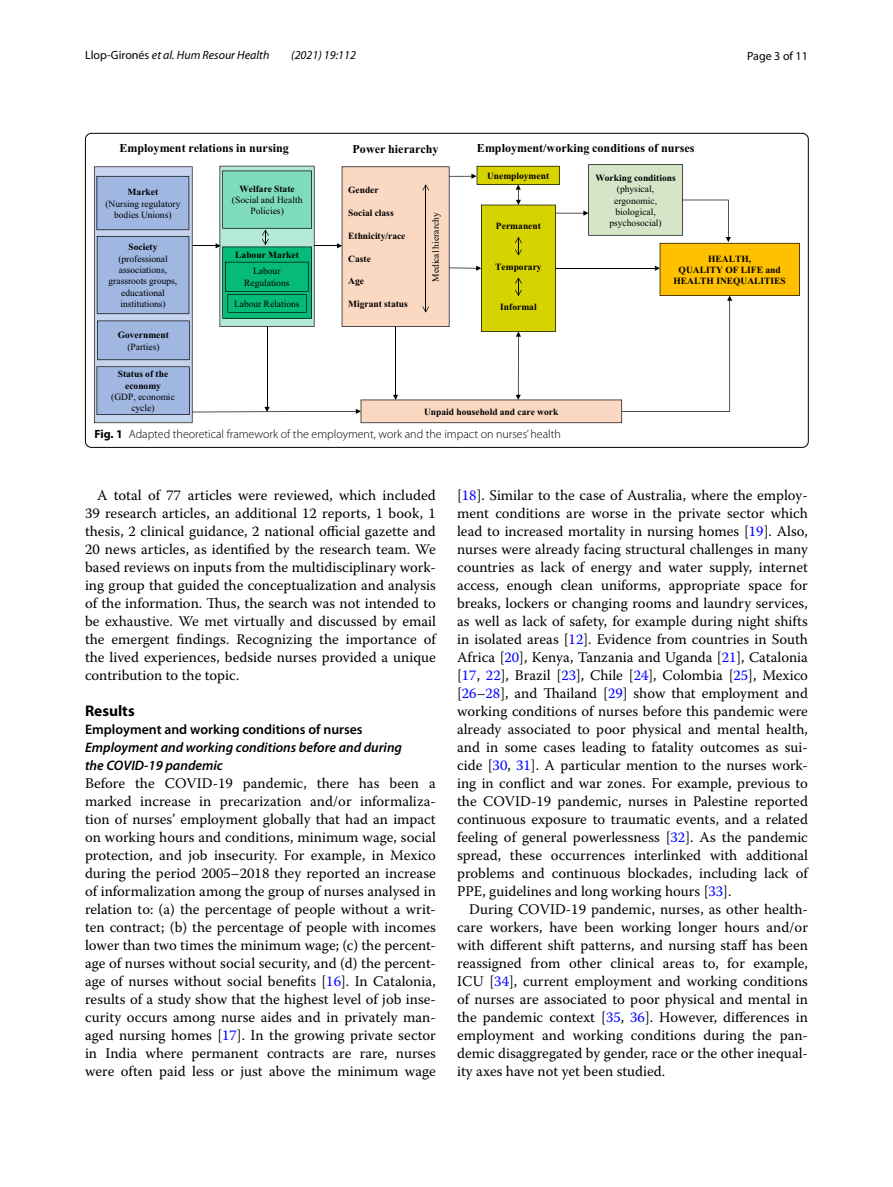
<style>
.page{position:relative;width:893px;height:1187px;background:#fff}
.page>*{position:absolute;margin:0;border:0;box-sizing:border-box;transform-origin:0 0}
.t1{font:700 15.45px "Myriad Pro";color:#000}
.t2{font:14.7px/18px "Warnock Pro";color:#000;text-align:justify}
.t3{font:italic 600 13.8px/18px "Myriad Pro";color:#000}
.t4{font:600 13.8px "Myriad Pro";color:#000}
.t5{font:700 12.15px "Times New Roman";color:#000}
.t6{font:300 12px "Myriad Pro";color:#000}
.t7{font:italic 12px "Myriad Pro";color:#000}
.t8{font:12px "Myriad Pro";color:#000}
.t9{font:9.45px/11.4px "Times New Roman";color:#000;text-align:center}
.t10{font:700 9.45px/11.4px "Times New Roman";color:#000;text-align:center}
.s1{font-style:normal}
.s2{font-weight:700}
.s3{color:#00f}
</style>
<div class="page">
<svg style="left:94px;top:164px;width:706px;height:259px"></svg>
<p class="t7" style="left:85px;top:48px;width:186px"><span class="s1">Llop‑Gironés</span> et al. Hum Resour Health</p>
<p class="t7" style="left:291px;top:48px;width:66px">(2021) 19:112</p>
<p class="t8" style="left:747px;top:48px;width:62px">Page 3 of 11</p>
<p class="t5" style="left:119px;top:140px;width:171px">Employment relations in nursing</p>
<p class="t10" style="left:128px;top:186px;width:32px">Market</p>
<p class="t9" style="left:105px;top:197px;width:76px">(Nursing regulatory bodies Unions)</p>
<p class="t10" style="left:128px;top:241px;width:31px">Society</p>
<p class="t9" style="left:109px;top:252px;width:70px">(professional associations, grassroots groups, educational institutions)</p>
<p class="t10" style="left:118px;top:329px;width:53px">Government</p>
<p class="t9" style="left:127px;top:340px;width:34px">(Parties)</p>
<p class="t10" style="left:118px;top:368px;width:52px">Status of the economy</p>
<p class="t9" style="left:111px;top:391px;width:65px">(GDP, economic cycle)</p>
<p class="t10" style="left:239px;top:183px;width:57px">Welfare State</p>
<p class="t9" style="left:232px;top:194px;width:72px">(Social and Health<br>Policies)</p>
<p class="t10" style="left:235px;top:248px;width:65px">Labour Market</p>
<p class="t9" style="left:244px;top:265px;width:47px">Labour<br>Regulations</p>
<p class="t9" style="left:234px;top:298px;width:67px">Labour Relations</p>
<p class="t5" style="left:353px;top:140px;width:87px">Power hierarchy</p>
<p class="t10" style="left:348px;top:184px;width:32px">Gender</p>
<p class="t10" style="left:348px;top:207px;width:47px">Social class</p>
<p class="t10" style="left:348px;top:230px;width:59px">Ethnicity/race</p>
<p class="t10" style="left:348px;top:252px;width:24px">Caste</p>
<p class="t10" style="left:348px;top:275px;width:17px">Age</p>
<p class="t10" style="left:348px;top:298px;width:61px">Migrant status</p>
<p class="t9" style="left:430px;top:282px;width:71px;rotate:-90deg">Medical hierarchy</p>
<p class="t5" style="left:477px;top:140px;width:219px">Employment/working conditions of nurses</p>
<p class="t10" style="left:487px;top:170px;width:64px">Unemployment</p>
<p class="t10" style="left:595px;top:172px;width:82px">Working conditions</p>
<p class="t9" style="left:609px;top:183px;width:54px">(physical, ergonomic, biological, psychosocial)</p>
<p class="t10" style="left:673px;top:252px;width:114px">HEALTH,<br>QUALITY OF LIFE and<br>HEALTH INEQUALITIES</p>
<p class="t10" style="left:496px;top:220px;width:46px">Permanent</p>
<p class="t10" style="left:495px;top:261px;width:48px">Temporary</p>
<p class="t10" style="left:500px;top:301px;width:38px">Informal</p>
<p class="t10" style="left:424px;top:406px;width:136px">Unpaid household and care work</p>
<p class="t6" style="left:94px;top:427px;width:468px"><span class="s2">Fig. 1</span> Adapted theoretical framework of the employment, work and the impact on nurses’ health</p>
<p class="t2" style="left:85px;top:485px;width:352px;text-indent:12px">A total of 77 articles were reviewed, which included 39 research articles, an additional 12 reports, 1 book, 1 thesis, 2 clinical guidance, 2 national official gazette and 20 news articles, as identified by the research team. We based reviews on inputs from the multidisciplinary work&shy;ing group that guided the conceptualization and analysis of the information. Thus, the search was not intended to be exhaustive. We met virtually and discussed by email the emergent findings. Recognizing the importance of the lived experiences, bedside nurses provided a unique contribution to the topic.</p>
<p class="t1" style="left:85px;top:700px;width:51px">Results</p>
<p class="t4" style="left:85px;top:720px;width:279px">Employment and working conditions of nurses</p>
<p class="t3" style="left:85px;top:737px;width:319px">Employment and working conditions before and during the COVID‑19 pandemic</p>
<p class="t2" style="left:85px;top:773px;width:352px">Before the COVID-19 pandemic, there has been a marked increase in precarization and/or informaliza&shy;tion of nurses’ employment globally that had an impact on working hours and conditions, minimum wage, social protection, and job insecurity. For example, in Mexico during the period 2005–2018 they reported an increase of informalization among the group of nurses analysed in relation to: (a) the percentage of people without a writ&shy;ten contract; (b) the percentage of people with incomes lower than two times the minimum wage; (c) the percent&shy;age of nurses without social security, and (d) the percent&shy;age of nurses without social benefits [<span class="s3">16</span>]. In Catalonia, results of a study show that the highest level of job inse&shy;curity occurs among nurse aides and in privately man&shy;aged nursing homes [<span class="s3">17</span>]. In the growing private sector in India where permanent contracts are rare, nurses were often paid less or just above the minimum wage</p>
<p class="t2" style="left:457px;top:485px;width:352px">[<span class="s3">18</span>]. Similar to the case of Australia, where the employ&shy;ment conditions are worse in the private sector which lead to increased mortality in nursing homes [<span class="s3">19</span>]. Also, nurses were already facing structural challenges in many countries as lack of energy and water supply, internet access, enough clean uniforms, appropriate space for breaks, lockers or changing rooms and laundry services, as well as lack of safety, for example during night shifts in isolated areas [<span class="s3">12</span>]. Evidence from countries in South Africa [<span class="s3">20</span>], Kenya, Tanzania and Uganda [<span class="s3">21</span>], Catalonia [<span class="s3">17</span>, <span class="s3">22</span>], Brazil [<span class="s3">23</span>], Chile [<span class="s3">24</span>], Colombia [<span class="s3">25</span>], Mexico [<span class="s3">26</span>–<span class="s3">28</span>], and Thailand [<span class="s3">29</span>] show that employment and working conditions of nurses before this pandemic were already associated to poor physical and mental health, and in some cases leading to fatality outcomes as sui&shy;cide [<span class="s3">30</span>, <span class="s3">31</span>]. A particular mention to the nurses work&shy;ing in conflict and war zones. For example, previous to the COVID-19 pandemic, nurses in Palestine reported continuous exposure to traumatic events, and a related feeling of general powerlessness [<span class="s3">32</span>]. As the pandemic spread, these occurrences interlinked with additional problems and continuous blockades, including lack of PPE, guidelines and long working hours [<span class="s3">33</span>].</p>
<p class="t2" style="left:457px;top:899px;width:352px;text-indent:12px">During COVID-19 pandemic, nurses, as other health&shy;care workers, have been working longer hours and/or with different shift patterns, and nursing staff has been reassigned from other clinical areas to, for example, ICU [<span class="s3">34</span>], current employment and working conditions of nurses are associated to poor physical and mental in the pandemic context [<span class="s3">35</span>, <span class="s3">36</span>]. However, differences in employment and working conditions during the pan&shy;demic disaggregated by gender, race or the other inequal&shy;ity axes have not yet been studied.</p>
</div>
